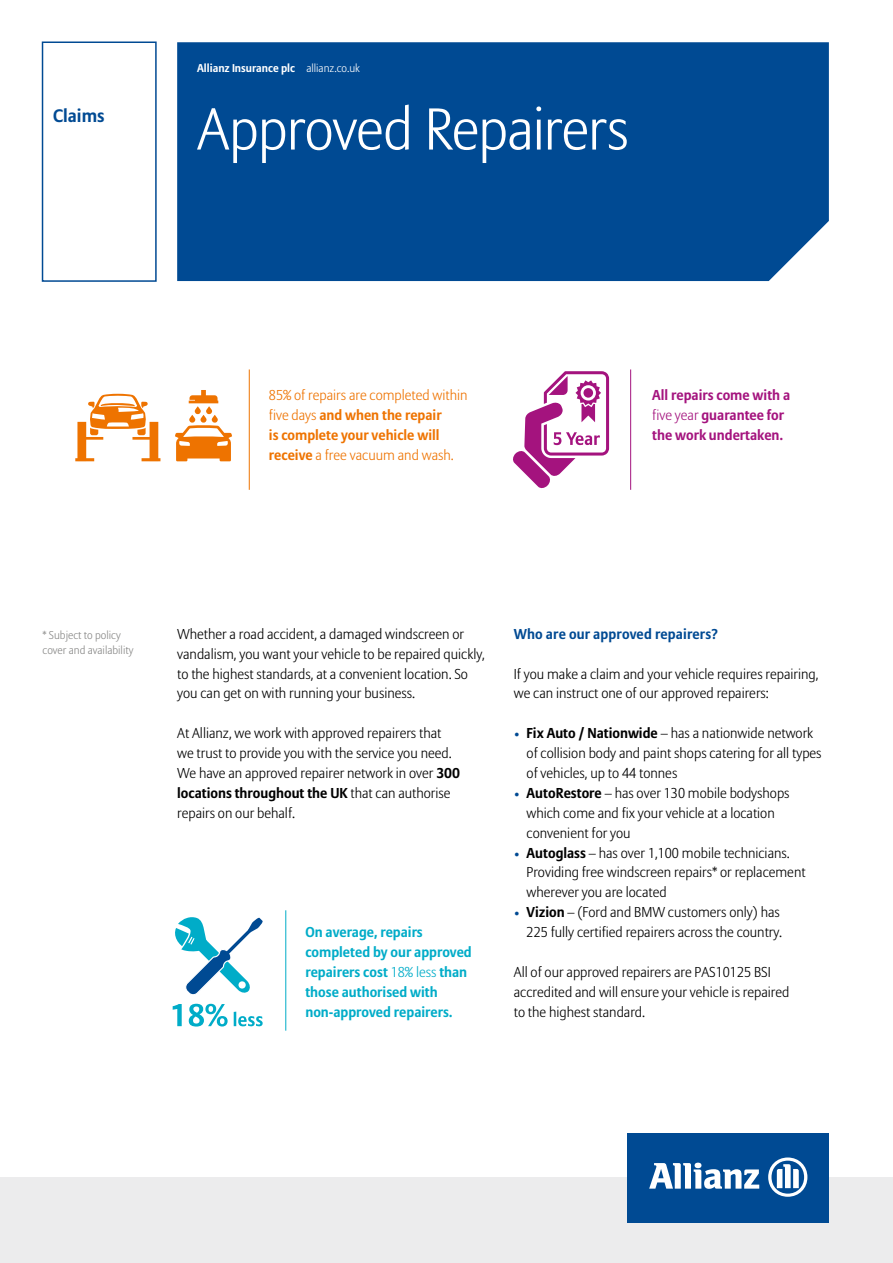
<style>
.page{position:relative;width:893px;height:1263px;background:#fff}
.page>*{position:absolute;margin:0;border:0;box-sizing:border-box;transform-origin:0 0}
.t1{font:300 58.5px "Allianz Sans";letter-spacing:-.015em;color:#fff}
.t2{font:700 18px "Allianz Sans";color:#004a93}
.t3{font:300 14.25px/20px "Allianz Sans";color:#000}
.t4{font:300 14.25px/20px "Allianz Sans";color:#ee7300}
.t5{font:700 14.25px/20px "Allianz Sans";color:#00acc8}
.t6{font:700 14.25px/20px "Allianz Sans";color:#a4137e}
.t7{font:700 14.25px "Allianz Sans";letter-spacing:.01em;color:#004a93}
.t8{font:300 11.25px/14.9px "Allianz Sans";color:#878786}
.t9{font:700 11.25px "Allianz Sans";color:#fff}
.s1{font-weight:300}
.s2{font-weight:700}
.s3{font-size:12px;color:#004a93}
</style>
<div class="page">
<div style="left:0;top:1178px;width:893px;height:85px;background:#ececed"></div>
<div style="left:627px;top:1133px;width:202px;height:90px;background:#004a93"></div>
<svg style="left:649px;top:1163px;width:110px;height:26px"></svg>
<svg style="left:768px;top:1157px;width:39px;height:40px"></svg>
<div style="left:177px;top:42px;width:652px;height:239px;background:#004a93"></div>
<div style="left:42px;top:42px;width:115px;height:240px;border:2px solid #004a93"></div>
<hr style="left:630px;top:369px;width:1px;height:121px;background:#a4137e">
<hr style="left:249px;top:369px;width:1px;height:121px;background:#ee7300">
<hr style="left:285px;top:910px;width:1px;height:121px;background:#00acc8">
<svg style="left:173px;top:1004px;width:90px;height:22px"></svg>
<svg style="left:175px;top:917px;width:88px;height:78px"></svg>
<svg style="left:513px;top:371px;width:96px;height:118px"></svg>
<svg style="left:75px;top:394px;width:85px;height:67px"></svg>
<svg style="left:175px;top:390px;width:57px;height:71px"></svg>
<p class="t2" style="left:53px;top:104px;width:53px">Claims</p>
<p class="t9" style="left:197px;top:61px;width:164px">Allianz Insurance plc <span class="s1">allianz.co.uk</span></p>
<h1 class="t1" style="left:197px;top:94px;width:433px">Approved Repairers</h1>
<p class="t4" style="left:269px;top:386px;width:200px">85% of repairs are completed within five days <span class="s2">and when the repair<br>is complete your vehicle will receive</span> a free vacuum and wash.</p>
<p class="t6" style="left:652px;top:386px;width:139px">All repairs come with a <span class="s1">five year</span> guarantee for the work undertaken.</p>
<p class="t8" style="left:43px;top:628px;width:92px">* Subject to policy cover and availability</p>
<p class="t3" style="left:177px;top:624px;width:309px">Whether a road accident, a damaged windscreen or vandalism, you want your vehicle to be repaired quickly, to the highest standards, at a convenient location. So you can get on with running your business.</p>
<p class="t3" style="left:177px;top:724px;width:284px">At Allianz, we work with approved repairers that we trust to provide you with the service you need.<br>We have an approved repairer network in over <span class="s2">300 locations throughout the UK</span> that can authorise repairs on our behalf.</p>
<p class="t5" style="left:305px;top:922px;width:168px">On average, repairs completed by our approved repairers cost <span class="s1">18% less</span> than those authorised with non-approved repairers.</p>
<p class="t7" style="left:514px;top:625px;width:206px">Who are our approved repairers?</p>
<p class="t3" style="left:514px;top:664px;width:306px">If you make a claim and your vehicle requires repairing, we can instruct one of our approved repairers:</p>
<p class="t3" style="left:527px;top:724px;width:297px;text-indent:-13px"><span class="s3">•</span> <span class="s2">Fix Auto / Nationwide</span> – has a nationwide network of collision body and paint shops catering for all types of vehicles, up to 44 tonnes</p>
<p class="t3" style="left:527px;top:783px;width:265px;text-indent:-13px"><span class="s3">•</span> <span class="s2">AutoRestore</span> – has over 130 mobile bodyshops which come and fix your vehicle at a location convenient for you</p>
<p class="t3" style="left:527px;top:843px;width:281px;text-indent:-13px"><span class="s3">•</span> <span class="s2">Autoglass</span> – has over 1,100 mobile technicians.<br>Providing free windscreen repairs* or replacement wherever you are located</p>
<p class="t3" style="left:514px;top:903px;width:270px;text-align:right"><span class="s3">•</span> <span class="s2">Vizion</span> – (Ford and BMW customers only) has<br>225 fully certified repairers across the country.</p>
<p class="t3" style="left:514px;top:962px;width:277px">All of our approved repairers are PAS10125 BSI accredited and will ensure your vehicle is repaired to the highest standard.</p>
</div>
